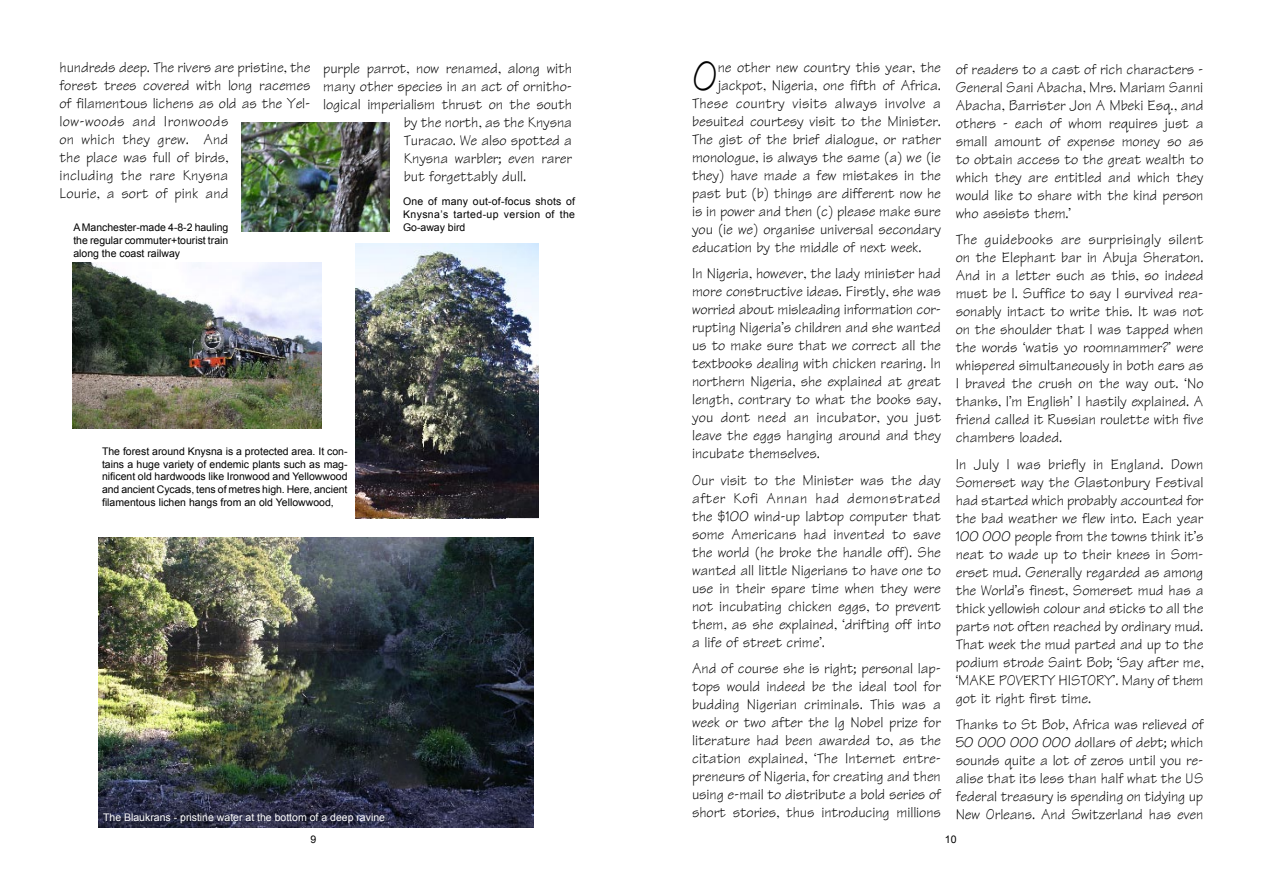
<style>
.page{position:relative;width:1263px;height:893px;background:#fff}
.page>*{position:absolute;margin:0;border:0;box-sizing:border-box;transform-origin:0 0}
.Main_story{font:42.9px "Technical";color:#000}
.Main_story-2{font:15px/18px "Technical";color:#000;text-align:justify}
.Main_story-3{font:15px "Technical";letter-spacing:.025em;color:#000}
.t1{font:10.5px/12.6px "Arial";color:#000;text-align:justify}
.t2{font:10.5px "Arial";color:#fff}
</style>
<div class="page">
<img style="left:99px;top:538px;width:434px;height:290px">
<img style="left:72px;top:263px;width:249px;height:166px">
<img style="left:241px;top:122px;width:149px;height:110px">
<img style="left:355px;top:243px;width:184px;height:276px">
<p class="Main_story-2" style="left:60px;top:59px;width:252px;text-align:left">hundreds deep. The rivers are pristine, the forest trees covered with long racemes of filamentous lichens as old as the Yel&shy;low-woods and Ironwoods<br>on which they grew. And<br>the place was full of birds,<br>including the rare Knysna<br>Lourie, a sort of pink and</p>
<p class="Main_story" style="left:692px;top:55px;width:27px">O</p>
<p class="Main_story-2" style="left:718px;top:59px;width:225px">ne other new country this year, the</p>
<p class="Main_story-2" style="left:323px;top:60px;width:250px">purple parrot, now renamed, along with</p>
<p class="Main_story-2" style="left:323px;top:78px;width:250px">many other species in an act of ornitho-</p>
<p class="Main_story-2" style="left:323px;top:96px;width:250px">logical imperialism thrust on the south</p>
<p class="Main_story-2" style="left:404px;top:114px;width:170px">by the north, as the Knysna</p>
<p class="Main_story-2" style="left:404px;top:132px;width:170px">Turacao. We also spotted a</p>
<p class="Main_story-2" style="left:404px;top:150px;width:170px">Knysna warbler; even rarer</p>
<p class="Main_story-2" style="left:404px;top:168px;width:124px">but forgettably dull.</p>
<p class="t1" style="left:403px;top:195px;width:174px">One of many out-of-focus shots of Knysna’s tarted-up version of the Go-away bird</p>
<p class="Main_story-2" style="left:718px;top:77px;width:225px">jackpot, Nigeria, one fifth of Africa.</p>
<p class="Main_story-3" style="left:692px;top:96px;width:250px">These country visits always involve a</p>
<p class="Main_story-2" style="left:692px;top:113px;width:250px">besuited courtesy visit to the Minister.</p>
<p class="Main_story-2" style="left:692px;top:131px;width:250px">The gist of the brief dialogue, or rather</p>
<p class="Main_story-2" style="left:692px;top:149px;width:250px">monologue, is always the same (a) we (ie</p>
<p class="Main_story-2" style="left:692px;top:167px;width:250px">they) have made a few mistakes in the</p>
<p class="Main_story-2" style="left:692px;top:185px;width:250px">past but (b) things are different now he</p>
<p class="Main_story-2" style="left:692px;top:203px;width:250px">is in power and then (c) please make sure</p>
<p class="Main_story-2" style="left:692px;top:221px;width:250px">you (ie we) organise universal secondary</p>
<p class="Main_story-2" style="left:692px;top:239px;width:231px">education by the middle of next week.</p>
<p class="Main_story-2" style="left:692px;top:265px;width:250px">In Nigeria, however, the lady minister had more constructive ideas. Firstly, she was worried about misleading information cor&shy;rupting Nigeria’s children and she wanted us to make sure that we correct all the textbooks dealing with chicken rearing. In northern Nigeria, she explained at great length, contrary to what the books say, you dont need an incubator, you just leave the eggs hanging around and they incubate themselves.</p>
<p class="Main_story-2" style="left:692px;top:472px;width:250px">Our visit to the Minister was the day after Kofi Annan had demonstrated the $100 wind-up labtop computer that some Americans had invented to save the world (he broke the handle off). She wanted all little Nigerians to have one to use in their spare time when they were not incubating chicken eggs, to prevent them, as she explained, ‘drifting off into a life of street crime’.</p>
<p class="Main_story-2" style="left:692px;top:660px;width:250px">And of course she is right; personal lap&shy;tops would indeed be the ideal tool for budding Nigerian criminals. This was a week or two after the Ig Nobel prize for literature had been awarded to, as the citation explained, ‘The Internet entre&shy;preneurs of Nigeria, for creating and then using e-mail to distribute a bold series of short stories, thus introducing millions</p>
<p class="t1" style="left:73px;top:221px;width:157px">A Manchester-made 4-8-2 hauling the regular commuter+tourist train along the coast railway</p>
<p class="t1" style="left:102px;top:445px;width:247px">The forest around Knysna is a protected area. It con&shy;tains a huge variety of endemic plants such as mag&shy;nificent old hardwoods like Ironwood and Yellowwood and ancient Cycads, tens of metres high. Here, ancient filamentous lichen hangs from an old Yellowwood,</p>
<p class="t2" style="left:103px;top:811px;width:283px">The Blaukrans - pristine water at the bottom of a deep ravine</p>
<p class="Main_story-2" style="left:956px;top:61px;width:249px">of readers to a cast of rich characters - General Sani Abacha, Mrs. Mariam Sanni Abacha, Barrister Jon A Mbeki Esq., and others - each of whom requires just a small amount of expense money so as to obtain access to the great wealth to which they are entitled and which they would like to share with the kind person who assists them.’</p>
<p class="Main_story-2" style="left:956px;top:231px;width:249px">The guidebooks are surprisingly silent on the Elephant bar in Abuja Sheraton.<br>And in a letter such as this, so indeed must be I. Suffice to say I survived rea&shy;sonably intact to write this. It was not on the shoulder that I was tapped when the words ‘watis yo roomnammer?’ were whispered simultaneously in both ears as I braved the crush on the way out. ‘No thanks, I’m English’ I hastily explained. A friend called it Russian roulette with five chambers loaded.</p>
<p class="Main_story-2" style="left:956px;top:456px;width:249px">In July I was briefly in England. Down Somerset way the Glastonbury Festival had started which probably accounted for the bad weather we flew into. Each year 100 000 people from the towns think it’s neat to wade up to their knees in Som&shy;erset mud. Generally regarded as among the World’s finest, Somerset mud has a thick yellowish colour and sticks to all the parts not often reached by ordinary mud.<br>That week the mud parted and up to the podium strode Saint Bob; ‘Say after me, ‘MAKE POVERTY HISTORY’. Many of them got it right first time.</p>
<p class="Main_story-2" style="left:956px;top:716px;width:249px">Thanks to St Bob, Africa was relieved of 50 000 000 000 dollars of debt; which sounds quite a lot of zeros until you re&shy;alise that its less than half what the US federal treasury is spending on tidying up New Orleans. And Switzerland has even</p>
<p class="t1" style="left:310px;top:833px;width:7px">9</p>
<p class="t1" style="left:945px;top:833px;width:13px">10</p>
</div>
